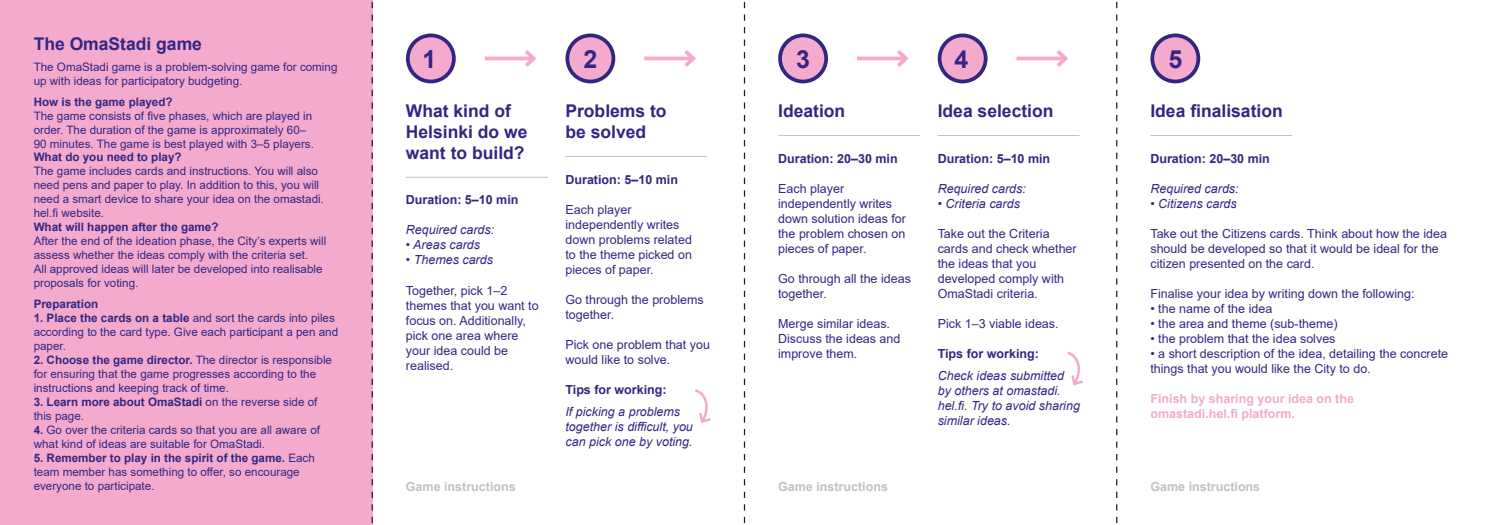
<style>
.page{position:relative;width:1489px;height:525px;background:#fff}
.page>*{position:absolute;margin:0;border:0;box-sizing:border-box;transform-origin:0 0}
.t1{font:700 25px "Arial";color:#312783}
.t2{font:700 17.5px/21px "Arial";color:#312783}
.t3{font:12.5px/15px "Arial";color:#312783}
.t4{font:italic 12.5px/15px "Arial";color:#312783}
.t5{font:700 12.5px "Arial";color:#312783}
.t6{font:700 12.5px/15px "Arial";color:#f4aacc}
.t7{font:700 12.5px "Arial";color:#bfc1c2}
.t8{font:11.62px/14px "Arial";color:#312783}
.t9{font:700 11.62px "Arial";color:#312783}
.s1{font-weight:700}
.s2{font-style:italic}
</style>
<div class="page">
<div style="left:0;top:0;width:372px;height:524px;background:#f4aacc"></div>
<hr style="left:406px;top:177px;width:141px;height:1px;background:#bfc1c2">
<div style="left:408px;top:35px;width:46px;height:46px;background:#f4aacc;border-radius:50%"></div>
<div style="left:406px;top:33px;width:50px;height:50px;border:4px solid #312783;border-radius:50%"></div>
<div style="left:1152px;top:35px;width:46px;height:46px;background:#f4aacc;border-radius:50%"></div>
<div style="left:1150px;top:33px;width:50px;height:50px;border:4px solid #312783;border-radius:50%"></div>
<hr style="left:1150px;top:135px;width:142px;height:1px;background:#bfc1c2">
<hr style="left:778px;top:135px;width:141px;height:1px;background:#bfc1c2">
<div style="left:780px;top:35px;width:46px;height:46px;background:#f4aacc;border-radius:50%"></div>
<div style="left:778px;top:33px;width:50px;height:50px;border:4px solid #312783;border-radius:50%"></div>
<hr style="left:565px;top:156px;width:142px;height:1px;background:#bfc1c2">
<div style="left:567px;top:35px;width:46px;height:46px;background:#f4aacc;border-radius:50%"></div>
<div style="left:565px;top:33px;width:50px;height:50px;border:4px solid #312783;border-radius:50%"></div>
<svg style="left:695px;top:389px;width:16px;height:34px"></svg>
<hr style="left:937px;top:135px;width:142px;height:1px;background:#bfc1c2">
<div style="left:939px;top:35px;width:46px;height:46px;background:#f4aacc;border-radius:50%"></div>
<div style="left:937px;top:33px;width:50px;height:50px;border:4px solid #312783;border-radius:50%"></div>
<svg style="left:1067px;top:351px;width:16px;height:35px"></svg>
<hr style="left:484px;top:57px;width:49px;height:3px;background:#f4aacc">
<svg style="left:520px;top:50px;width:17px;height:17px"></svg>
<hr style="left:644px;top:57px;width:49px;height:3px;background:#f4aacc">
<svg style="left:680px;top:50px;width:16px;height:17px"></svg>
<hr style="left:857px;top:57px;width:48px;height:3px;background:#f4aacc">
<svg style="left:893px;top:50px;width:16px;height:17px"></svg>
<hr style="left:1016px;top:57px;width:49px;height:3px;background:#f4aacc">
<svg style="left:1052px;top:50px;width:16px;height:17px"></svg>
<svg style="left:743px;top:1px;width:2px;height:523px"></svg>
<svg style="left:1116px;top:1px;width:1px;height:523px"></svg>
<svg style="left:371px;top:0;width:2px;height:524px"></svg>
<h2 class="t2" style="left:34px;top:33px;width:170px">The OmaStadi game</h2>
<p class="t8" style="left:34px;top:59px;width:305px">The OmaStadi game is a problem-solving game for coming up with ideas for participatory budgeting.</p>
<p class="t9" style="left:34px;top:93px;width:140px">How is the game played?</p>
<p class="t8" style="left:34px;top:108px;width:282px">The game consists of five phases, which are played in order. The duration of the game is approximately 60–<br>90 minutes. The game is best played with 3–5 players.</p>
<p class="t9" style="left:34px;top:149px;width:149px">What do you need to play?</p>
<p class="t8" style="left:34px;top:164px;width:292px">The game includes cards and instructions. You will also need pens and paper to play. In addition to this, you will need a smart device to share your idea on the omastadi. hel.fi website.</p>
<p class="t9" style="left:34px;top:219px;width:186px">What will happen after the game?</p>
<p class="t8" style="left:34px;top:234px;width:294px">After the end of the ideation phase, the City’s experts will assess whether the ideas comply with the criteria set.<br>All approved ideas will later be developed into realisable proposals for voting.</p>
<p class="t9" style="left:34px;top:296px;width:66px">Preparation</p>
<p class="t8" style="left:34px;top:311px;width:306px"><span class="s1">1. Place the cards on a table</span> and sort the cards into piles according to the card type. Give each participant a pen and paper.</p>
<p class="t8" style="left:34px;top:353px;width:300px"><span class="s1">2. Choose the game director.</span> The director is responsible for ensuring that the game progresses according to the instructions and keeping track of time.</p>
<p class="t8" style="left:34px;top:394px;width:285px"><span class="s1">3. Learn more about OmaStadi</span> on the reverse side of this page.</p>
<p class="t8" style="left:34px;top:422px;width:288px"><span class="s1">4.</span> Go over the criteria cards so that you are all aware of what kind of ideas are suitable for OmaStadi.</p>
<p class="t8" style="left:34px;top:450px;width:283px"><span class="s1">5. Remember to play in the spirit of the game.</span> Each team member has something to offer, so encourage everyone to participate.</p>
<h1 class="t1" style="left:422px;top:41px;width:15px">1</h1>
<h2 class="t2" style="left:406px;top:101px;width:123px">What kind of<br>Helsinki do we want to build?</h2>
<p class="t5" style="left:406px;top:191px;width:114px">Duration: 5–10 min</p>
<p class="t4" style="left:406px;top:222px;width:90px">Required cards:</p>
<p class="t4" style="left:406px;top:237px;width:76px">• Areas cards</p>
<p class="t4" style="left:406px;top:252px;width:89px">• Themes cards</p>
<p class="t3" style="left:406px;top:282px;width:134px">Together, pick 1–2 themes that you want to focus on. Additionally, pick one area where your idea could be realised.</p>
<h1 class="t1" style="left:583px;top:41px;width:15px">2</h1>
<h1 class="t1" style="left:954px;top:41px;width:15px">4</h1>
<h2 class="t2" style="left:937px;top:101px;width:117px">Idea selection</h2>
<p class="t5" style="left:937px;top:149px;width:114px">Duration: 5–10 min</p>
<p class="t4" style="left:937px;top:181px;width:90px">Required cards:</p>
<p class="t4" style="left:937px;top:196px;width:84px">• Criteria cards</p>
<p class="t3" style="left:937px;top:225px;width:140px">Take out the Criteria cards and check whether the ideas that you developed comply with<br>OmaStadi criteria.</p>
<p class="t3" style="left:937px;top:315px;width:122px">Pick 1–3 viable ideas.</p>
<p class="t5" style="left:937px;top:344px;width:103px">Tips for working:</p>
<p class="t4" style="left:937px;top:368px;width:144px">Check ideas submitted by others at omastadi. hel.fi. Try to avoid sharing similar ideas.</p>
<h1 class="t1" style="left:796px;top:41px;width:15px">3</h1>
<h2 class="t2" style="left:778px;top:101px;width:69px">Ideation</h2>
<p class="t5" style="left:778px;top:149px;width:121px">Duration: 20–30 min</p>
<p class="t3" style="left:778px;top:180px;width:129px">Each player independently writes down solution ideas for the problem chosen on pieces of paper.</p>
<p class="t3" style="left:778px;top:270px;width:134px">Go through all the ideas together.</p>
<p class="t3" style="left:778px;top:315px;width:124px">Merge similar ideas.<br>Discuss the ideas and improve them.</p>
<h2 class="t2" style="left:565px;top:101px;width:103px">Problems to be solved</h2>
<p class="t5" style="left:565px;top:170px;width:114px">Duration: 5–10 min</p>
<p class="t3" style="left:565px;top:201px;width:128px">Each player independently writes down problems related to the theme picked on pieces of paper.</p>
<p class="t3" style="left:565px;top:291px;width:140px">Go through the problems together.</p>
<p class="t3" style="left:565px;top:336px;width:146px">Pick one problem that you would like to solve.</p>
<p class="t5" style="left:565px;top:380px;width:103px">Tips for working:</p>
<p class="t4" style="left:565px;top:404px;width:129px">If picking a problems together is difficult, you can pick one by voting.</p>
<h1 class="t1" style="left:1168px;top:41px;width:15px">5</h1>
<h2 class="t2" style="left:1150px;top:101px;width:134px">Idea finalisation</h2>
<p class="t5" style="left:1150px;top:149px;width:121px">Duration: 20–30 min</p>
<p class="t4" style="left:1150px;top:181px;width:90px">Required cards:</p>
<p class="t4" style="left:1150px;top:196px;width:88px">• Citizens cards</p>
<p class="t3" style="left:1150px;top:225px;width:298px">Take out the Citizens cards. Think about how the idea should be developed so that it would be ideal for the citizen presented on the card.</p>
<p class="t3" style="left:1150px;top:285px;width:265px">Finalise your idea by writing down the following:</p>
<p class="t3" style="left:1150px;top:300px;width:123px"><span class="s2">•</span> the name of the idea</p>
<p class="t3" style="left:1150px;top:315px;width:189px"><span class="s2">•</span> the area and theme (sub-theme)</p>
<p class="t3" style="left:1150px;top:330px;width:187px"><span class="s2">•</span> the problem that the idea solves</p>
<p class="t3" style="left:1150px;top:345px;width:299px"><span class="s2">•</span> a short description of the idea, detailing the concrete things that you would like the City to do.</p>
<p class="t6" style="left:1150px;top:391px;width:205px">Finish by sharing your idea on the omastadi.hel.fi platform.</p>
<p class="t7" style="left:406px;top:478px;width:111px">Game instructions</p>
<p class="t7" style="left:778px;top:478px;width:111px">Game instructions</p>
<p class="t7" style="left:1150px;top:478px;width:111px">Game instructions</p>
</div>
